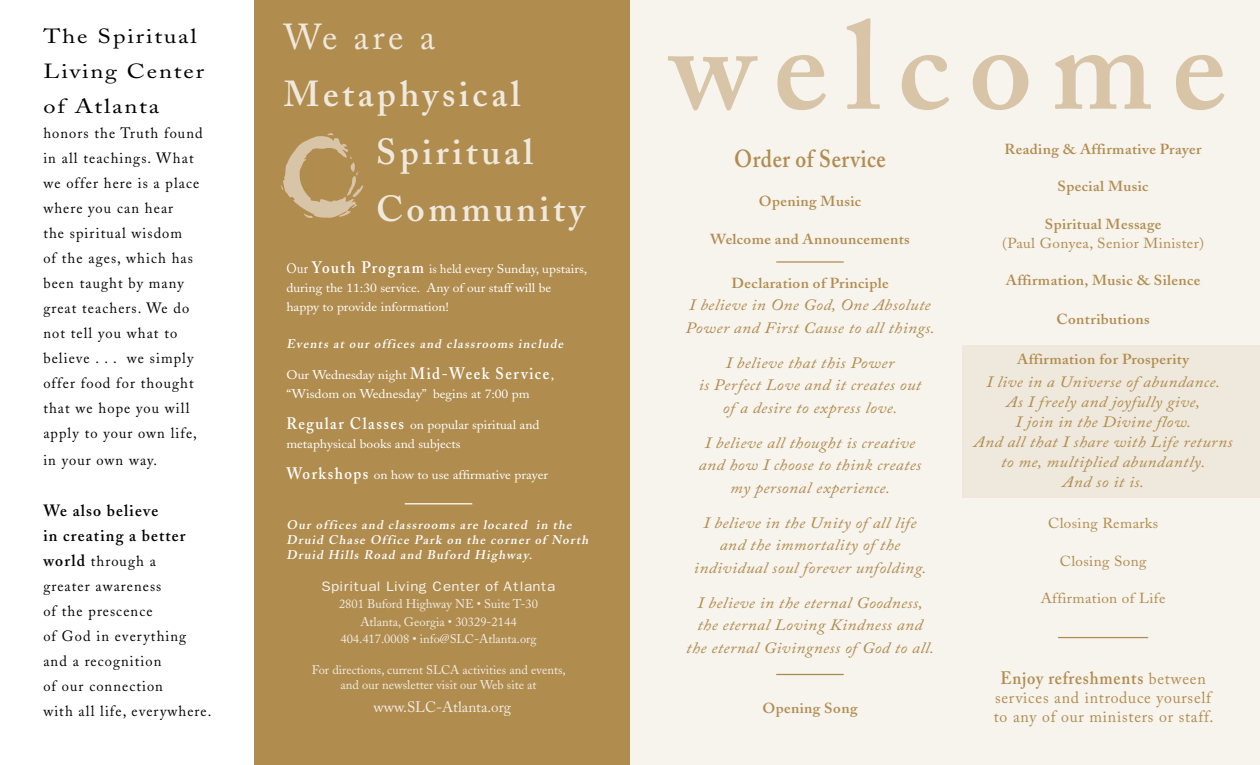
<style>
.page{position:relative;width:1260px;height:765px;background:#fff}
.page>*{position:absolute;margin:0;border:0;box-sizing:border-box;transform-origin:0 0}
.t1{font:600 125px "Adobe Caslon";letter-spacing:.15em;color:#d8c5a7}
.t2{font:600 36px "Adobe Caslon";letter-spacing:.1em;color:#efe8dc}
.t3{font:36px "Adobe Caslon";color:#efe8dc}
.t4{font:600 24.38px "Adobe Caslon";letter-spacing:.025em;color:#b08c4e;scale:.87 1}
.t5{font:20.25px/35px "Adobe Caslon";letter-spacing:.075em;color:#000;scale:1.2 1}
.t6{font:600 17.88px "Adobe Caslon Pro";letter-spacing:.05em;color:#b08c4e;scale:.91 1}
.t7{font:16.25px/18.8px "Adobe Caslon Pro";letter-spacing:.05em;color:#b08c4e}
.t8{font:600 16.25px "Adobe Caslon";letter-spacing:.075em;color:#000}
.t9{font:italic 15.75px/22.5px "Adobe Caslon Pro";letter-spacing:.025em;color:#b08c4e;text-align:center;scale:1.1 1}
.t10{font:15px "Adobe Caslon";color:#f2ede3}
.t11{font:14.88px/25px "Adobe Caslon";letter-spacing:.075em;color:#000}
.t12{font:600 14.5px "Adobe Caslon";letter-spacing:.025em;color:#b08c4e;scale:1.05 1}
.t13{font:14.5px "Adobe Caslon";letter-spacing:.025em;color:#b08c4e;scale:1.05 1}
.t14{font:13.75px "Franklin Gothic";letter-spacing:.025em;color:#f6f3ed;scale:1.1 1}
.t15{font:12.5px/15px "Adobe Caslon";color:#f2ede3;text-align:center}
.t16{font:12.5px/18.8px "Adobe Caslon";color:#fff;scale:1.08 1}
.t17{font:italic 600 12.5px/15px "Adobe Caslon";letter-spacing:.1em;color:#fff}
.t18{font:12.5px/18.8px "Adobe Caslon";color:#fff}
.s1{font-weight:600;font-size:16.25px}
.s2{font-size:13.75px}
.s3{font-weight:600;font-size:16.5px}
.s4{font-weight:400;font-size:16.25px}
</style>
<div class="page">
<div style="left:630px;top:0;width:630px;height:765px;background:#f7f3ed"></div>
<div style="left:255px;top:0;width:375px;height:765px;background:#b08c4e"></div>
<hr style="left:776px;top:261px;width:68px;height:2px;background:#b08c4e">
<hr style="left:776px;top:674px;width:68px;height:1px;background:#a98a47">
<div style="left:962px;top:345px;width:298px;height:153px;background:#efe8dc"></div>
<hr style="left:1058px;top:637px;width:90px;height:1px;background:#b08c4e">
<hr style="left:405px;top:503px;width:67px;height:1px;background:#fff">
<svg style="left:281px;top:133px;width:82px;height:85px"></svg>
<p class="t5" style="left:43px;top:19px;width:135px">The Spiritual<br>Living Center</p>
<p class="t5" style="left:43px;top:89px;width:98px">of Atlanta</p>
<p class="t11" style="left:43px;top:121px;width:161px">honors the Truth found in all teachings. What we offer here is a place where you can hear</p>
<p class="t11" style="left:43px;top:221px;width:155px">the spiritual wisdom of the ages, which has been taught by many great teachers. We do not tell you what to believe . . . we simply offer food for thought that we hope you will apply to your own life, in your own way.</p>
<p class="t8" style="left:43px;top:501px;width:117px">We also believe</p>
<p class="t8" style="left:43px;top:526px;width:144px">in creating a better</p>
<p class="t11" style="left:43px;top:549px;width:169px"><span class="s1">world</span> through a<br>greater awareness<br>of the prescence<br>of God in everything and a recognition<br>of our connection<br>with all life, everywhere.</p>
<p class="t3" style="left:284px;top:15px;width:153px">We are a</p>
<p class="t2" style="left:284px;top:72px;width:238px">Metaphysical</p>
<p class="t2" style="left:376px;top:130px;width:158px">Spiritual</p>
<p class="t2" style="left:376px;top:187px;width:210px">Community</p>
<p class="t18" style="left:286px;top:260px;width:302px"><span class="s2">Our</span> <span class="s3">Youth Program</span> is held every Sunday, upstairs, during the 11:30 service. Any of our staff will be<br>happy to provide information!</p>
<p class="t17" style="left:286px;top:337px;width:281px">Events at our offices and classrooms include</p>
<p class="t16" style="left:286px;top:366px;width:249px">Our Wednesday night <span class="s3">Mid-Week Service</span>,</p>
<p class="t16" style="left:286px;top:385px;width:227px">“Wisdom on Wednesday” begins at 7:00 pm</p>
<p class="t16" style="left:286px;top:416px;width:236px"><span class="s3">Regular C lasses</span> on popular spiritual and metaphysical books and subjects</p>
<p class="t16" style="left:286px;top:466px;width:244px"><span class="s3">Workshops</span> on how to use affirmative prayer</p>
<p class="t17" style="left:286px;top:518px;width:306px">Our offices and classrooms are located in the<br>Druid Chase Office Park on the corner of North<br>Druid Hills Road and Buford Highway.</p>
<p class="t14" style="left:322px;top:578px;width:214px">Spiritual Living Center of Atlanta</p>
<p class="t15" style="left:339px;top:597px;width:200px">2801 Buford Highway NE • Suite T-30</p>
<p class="t15" style="left:360px;top:614px;width:158px">Atlanta, Georgia • 30329-2144</p>
<p class="t15" style="left:340px;top:632px;width:198px">404.417.0008 • info@SLC-Atlanta.org</p>
<p class="t15" style="left:312px;top:663px;width:255px">For directions, current SLCA activities and events, and our newsletter visit our Web site at</p>
<p class="t10" style="left:373px;top:698px;width:139px">www.SLC-Atlanta.org</p>
<p class="t1" style="left:670px;top:-9px;width:558px">welcome</p>
<p class="t4" style="left:734px;top:144px;width:175px">Order of Service</p>
<p class="t12" style="left:759px;top:193px;width:99px">Opening Music</p>
<p class="t12" style="left:710px;top:230px;width:191px">Welcome and Announcements</p>
<p class="t12" style="left:731px;top:274px;width:151px">Declaration of Principle</p>
<p class="t9" style="left:686px;top:293px;width:228px;text-align:left">I believe in One God, One Absolute<br>Power and First Cause to all things.</p>
<p class="t9" style="left:699px;top:351px;width:204px">I believe that this Power<br>is Perfect Love and it creates out of a desire to express love.</p>
<p class="t9" style="left:699px;top:431px;width:204px">I believe all thought is creative and how I choose to think creates my personal experience.</p>
<p class="t9" style="left:694px;top:511px;width:213px">I believe in the Unity of all life and the immortality of the individual soul forever unfolding.</p>
<p class="t9" style="left:686px;top:591px;width:227px">I believe in the eternal Goodness, the eternal Loving Kindness and the eternal Givingness of God to all.</p>
<p class="t12" style="left:763px;top:699px;width:92px">Opening Song</p>
<p class="t12" style="left:1005px;top:140px;width:189px">Reading &amp; Affirmative Prayer</p>
<p class="t12" style="left:1058px;top:178px;width:88px">Special Music</p>
<p class="t12" style="left:1045px;top:215px;width:113px">Spiritual Message</p>
<p class="t13" style="left:1002px;top:234px;width:194px">(Paul Gonyea, Senior Minister)</p>
<p class="t12" style="left:1006px;top:271px;width:187px">Affirmation, Music &amp; Silence</p>
<p class="t12" style="left:1057px;top:311px;width:90px">Contributions</p>
<p class="t12" style="left:1017px;top:351px;width:165px">Affirmation for Prosperity</p>
<p class="t9" style="left:986px;top:372px;width:214px;line-height:20px">I live in a Universe of abundance.<br>As I freely and joyfully give,<br>I join in the Divine flow.</p>
<p class="t9" style="left:974px;top:432px;width:237px;line-height:20px">And all that I share with Life returns to me, multiplied abundantly.</p>
<p class="t9" style="left:1063px;top:470px;width:76px">And so it is.</p>
<p class="t13" style="left:1048px;top:515px;width:106px">Closing Remarks</p>
<p class="t13" style="left:1060px;top:552px;width:84px">Closing Song</p>
<p class="t13" style="left:1041px;top:590px;width:120px">Affirmation of Life</p>
<p class="t6" style="left:1001px;top:668px;width:227px">Enjoy refreshments <span class="s4">between</span></p>
<p class="t7" style="left:994px;top:688px;width:221px">services and introduce yourself to any of our ministers or staff.</p>
</div>
